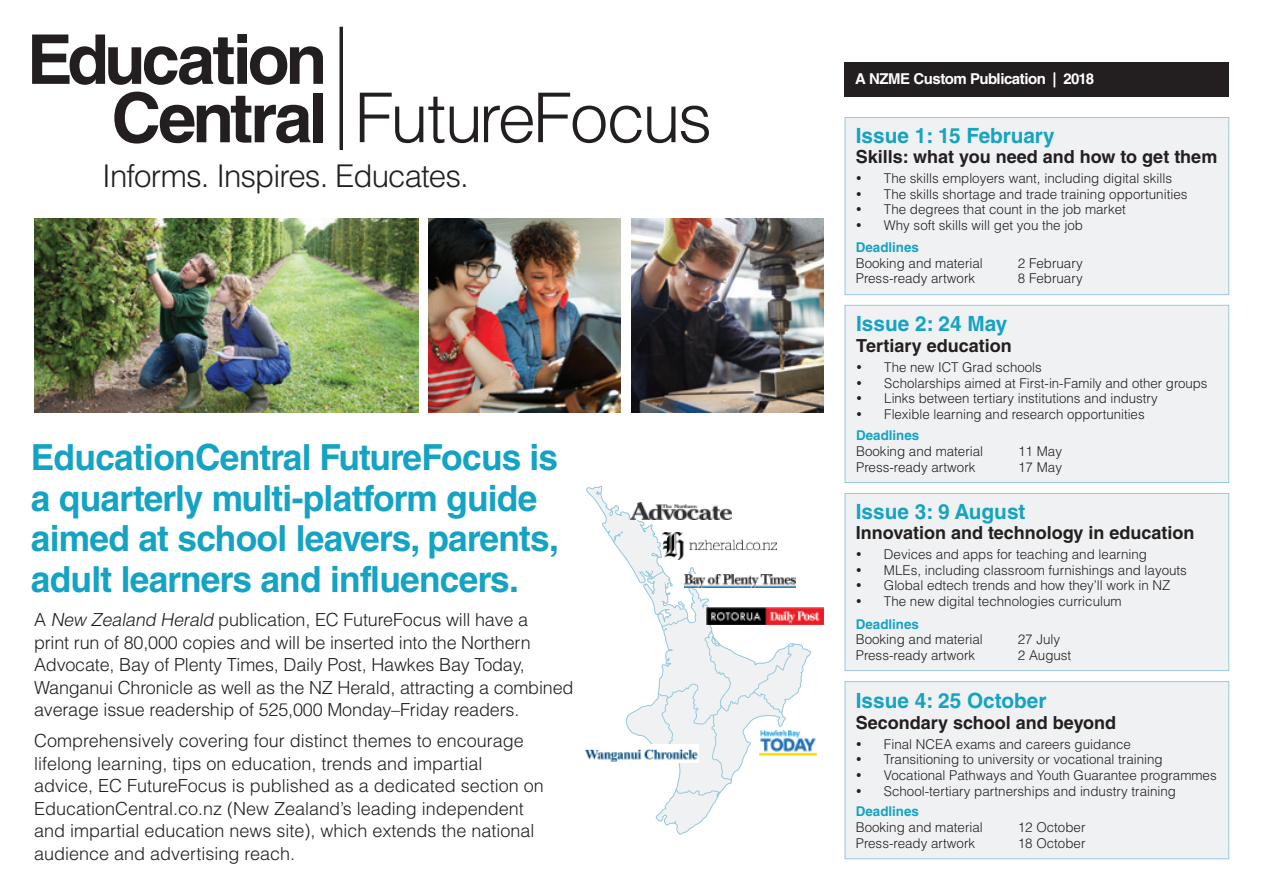
<style>
.page{position:relative;width:1263px;height:893px;background:#fff}
.page>*{position:absolute;margin:0;border:0;box-sizing:border-box;transform-origin:0 0}
.t1{font:700 68.7px/58.3px "Helvetica LT Std";letter-spacing:-.06em;color:#231f20}
.t2{font:700 36px/40.5px "Helvetica LT Std";letter-spacing:-.02em;color:#15a3c4}
.t3{font:300 31.35px "Helvetica LT Std";letter-spacing:-.03em;color:#231f20}
.MP_body{font:700 21px "Helvetica LT Std";color:#15a3c4}
.t4{font:300 18px/22.5px "Helvetica LT Std";color:#231f20}
.MP_body-2{font:700 18px "Helvetica LT Std";color:#231f20}
.t5{font:700 15px "Helvetica LT Std";letter-spacing:-.03em;color:#fff}
.MP_body-3{font:300 13.5px "Helvetica LT Std";color:#231f20}
.MP_body-4{font:700 13.5px "Helvetica LT Std";color:#15a3c4}
.s1{font-weight:300}
.s2{font-style:italic}
</style>
<div class="page">
<div style="left:845px;top:681px;width:384px;height:178px;background:#f0f1f2;border:1px solid #98cade"></div>
<svg style="left:339px;top:27px;width:4px;height:123px"></svg>
<div style="left:845px;top:305px;width:384px;height:178px;background:#f0f1f2;border:1px solid #98cade"></div>
<div style="left:845px;top:493px;width:384px;height:178px;background:#f0f1f2;border:1px solid #98cade"></div>
<div style="left:845px;top:117px;width:384px;height:178px;background:#f0f1f2;border:1px solid #98cade"></div>
<svg style="left:586px;top:486px;width:226px;height:349px"></svg>
<img style="left:685px;top:574px;width:110px;height:14px">
<img style="left:759px;top:731px;width:58px;height:25px">
<img style="left:630px;top:502px;width:102px;height:18px">
<img style="left:707px;top:608px;width:117px;height:16px">
<img style="left:584px;top:744px;width:115px;height:19px">
<img style="left:34px;top:219px;width:384px;height:193px">
<img style="left:631px;top:219px;width:192px;height:193px">
<img style="left:429px;top:219px;width:192px;height:193px">
<img style="left:663px;top:532px;width:114px;height:27px">
<div style="left:845px;top:62px;width:384px;height:34px;background:#231f20"></div>
<p class="t1" style="left:111px;top:29px;width:602px;text-indent:-84px">Education<br>Central <span class="s1">FutureFocus</span></p>
<p class="t3" style="left:102px;top:156px;width:368px">Informs. Inspires. Educates.</p>
<p class="t2" style="left:31px;top:437px;width:530px">EducationCentral FutureFocus is a quarterly multi-platform guide aimed at school leavers, parents, adult learners and influencers.</p>
<p class="t4" style="left:34px;top:608px;width:541px">A <span class="s2">New Zealand Herald</span> publication, EC FutureFocus will have a<br>print run of 80,000 copies and will be inserted into the Northern Advocate, Bay of Plenty Times, Daily Post, Hawkes Bay Today, Wanganui Chronicle as well as the NZ Herald, attracting a combined average issue readership of 525,000 Monday–Friday readers.</p>
<p class="t4" style="left:34px;top:729px;width:511px">Comprehensively covering four distinct themes to encourage lifelong learning, tips on education, trends and impartial advice, EC FutureFocus is published as a dedicated section on EducationCentral.co.nz (New Zealand’s leading independent and impartial education news site), which extends the national audience and advertising reach.</p>
<p class="t5" style="left:855px;top:70px;width:241px">A NZME Custom Publication | 2018</p>
<p class="MP_body" style="left:856px;top:123px;width:200px">Issue 1: 15 February</p>
<p class="MP_body-2" style="left:856px;top:146px;width:363px">Skills: what you need and how to get them</p>
<p class="MP_body-3" style="left:884px;top:170px;width:290px">The skills employers want, including digital skills</p>
<p class="MP_body-3" style="left:884px;top:185px;width:305px">The skills shortage and trade training opportunities</p>
<p class="MP_body-3" style="left:884px;top:201px;width:243px">The degrees that count in the job market</p>
<p class="MP_body-3" style="left:884px;top:217px;width:201px">Why soft skills will get you the job</p>
<p class="MP_body-4" style="left:856px;top:239px;width:65px">Deadlines</p>
<p class="MP_body-3" style="left:856px;top:254px;width:129px">Booking and material</p>
<p class="MP_body-3" style="left:1018px;top:254px;width:66px">2 February</p>
<p class="MP_body-3" style="left:856px;top:270px;width:121px">Press-ready artwork</p>
<p class="MP_body-3" style="left:1018px;top:270px;width:66px">8 February</p>
<p class="MP_body" style="left:856px;top:311px;width:153px">Issue 2: 24 May</p>
<p class="MP_body-2" style="left:856px;top:334px;width:157px">Tertiary education</p>
<p class="MP_body-3" style="left:884px;top:359px;width:159px">The new ICT Grad schools</p>
<p class="MP_body-3" style="left:884px;top:374px;width:325px">Scholarships aimed at First-in-Family and other groups</p>
<p class="MP_body-3" style="left:884px;top:390px;width:275px">Links between tertiary institutions and industry</p>
<p class="MP_body-3" style="left:884px;top:406px;width:262px">Flexible learning and research opportunities</p>
<p class="MP_body-4" style="left:856px;top:427px;width:65px">Deadlines</p>
<p class="MP_body-3" style="left:856px;top:443px;width:129px">Booking and material</p>
<p class="MP_body-3" style="left:1018px;top:443px;width:45px">11 May</p>
<p class="MP_body-3" style="left:856px;top:458px;width:121px">Press-ready artwork</p>
<p class="MP_body-3" style="left:1018px;top:458px;width:45px">17 May</p>
<p class="MP_body" style="left:856px;top:499px;width:171px">Issue 3: 9 August</p>
<p class="MP_body-2" style="left:856px;top:521px;width:340px">Innovation and technology in education</p>
<p class="MP_body-3" style="left:884px;top:546px;width:265px">Devices and apps for teaching and learning</p>
<p class="MP_body-3" style="left:884px;top:561px;width:305px">MLEs, including classroom furnishings and layouts</p>
<p class="MP_body-3" style="left:884px;top:577px;width:288px">Global edtech trends and how they’ll work in NZ</p>
<p class="MP_body-3" style="left:884px;top:593px;width:239px">The new digital technologies curriculum</p>
<p class="MP_body-4" style="left:856px;top:616px;width:65px">Deadlines</p>
<p class="MP_body-3" style="left:856px;top:631px;width:129px">Booking and material</p>
<p class="MP_body-3" style="left:1018px;top:631px;width:44px">27 July</p>
<p class="MP_body-3" style="left:856px;top:647px;width:121px">Press-ready artwork</p>
<p class="MP_body-3" style="left:1018px;top:647px;width:55px">2 August</p>
<p class="MP_body" style="left:856px;top:687px;width:192px">Issue 4: 25 October</p>
<p class="MP_body-2" style="left:856px;top:711px;width:262px">Secondary school and beyond</p>
<p class="MP_body-3" style="left:884px;top:735px;width:249px">Final NCEA exams and careers guidance</p>
<p class="MP_body-3" style="left:884px;top:751px;width:280px">Transitioning to university or vocational training</p>
<p class="MP_body-3" style="left:884px;top:767px;width:334px">Vocational Pathways and Youth Guarantee programmes</p>
<p class="MP_body-3" style="left:884px;top:782px;width:294px">School-tertiary partnerships and industry training</p>
<p class="MP_body-4" style="left:856px;top:803px;width:65px">Deadlines</p>
<p class="MP_body-3" style="left:856px;top:819px;width:129px">Booking and material</p>
<p class="MP_body-3" style="left:1018px;top:819px;width:69px">12 October</p>
<p class="MP_body-3" style="left:856px;top:835px;width:121px">Press-ready artwork</p>
<p class="MP_body-3" style="left:1018px;top:835px;width:69px">18 October</p>
</div>
